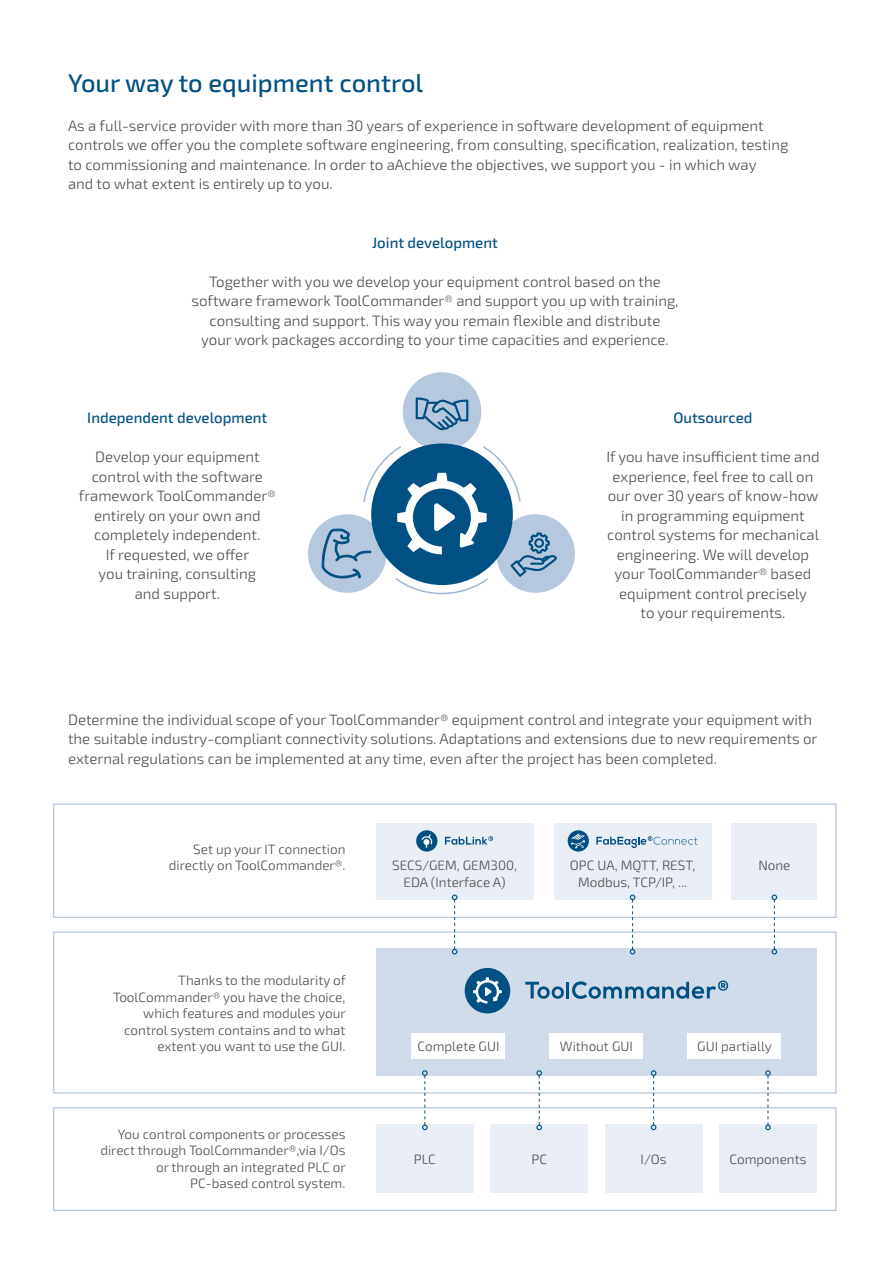
<style>
.page{position:relative;width:885px;height:1263px;background:#fff}
.page>*{position:absolute;margin:0;border:0;box-sizing:border-box;transform-origin:0 0}
.t1{font:500 25.5px "Sn T";color:#005083}
.t2{font:300 15px/19.5px "Sn T";color:#4a4a49;text-align:center}
.t3{font:500 15px "Sn T";color:#005083}
.t4{font:300 13.5px/16.5px "Sn T";color:#4a4a49;text-align:right}
</style>
<div class="page">
<svg style="left:300px;top:507px;width:94px;height:93px;fill:#b5c8dd"></svg>
<div style="left:293px;top:499px;width:108px;height:109px;border:15px solid #fff;border-radius:50%"></div>
<svg style="left:395px;top:365px;width:94px;height:93px;fill:#b5c8dd"></svg>
<div style="left:387px;top:357px;width:109px;height:109px;border:15px solid #fff;border-radius:50%"></div>
<svg style="left:488px;top:507px;width:94px;height:93px;fill:#b5c8dd"></svg>
<div style="left:481px;top:499px;width:108px;height:109px;border:15px solid #fff;border-radius:50%"></div>
<div style="left:371px;top:443px;width:142px;height:142px;background:#005083;border-radius:50%"></div>
<svg style="left:397px;top:473px;width:89px;height:81px"></svg>
<svg style="left:415px;top:397px;width:53px;height:33px;background:#7da3c1"></svg>
<svg style="left:509px;top:532px;width:49px;height:46px;background:#8cacc8"></svg>
<svg style="left:321px;top:528px;width:50px;height:51px;background:#91b0cb"></svg>
<div style="left:53px;top:804px;width:783px;height:114px;border:1px solid #a1bad4"></div>
<div style="left:53px;top:1107px;width:783px;height:104px;border:1px solid #a1bad4"></div>
<div style="left:53px;top:932px;width:783px;height:161px;border:1px solid #a1bad4"></div>
<div style="left:376px;top:949px;width:440px;height:127px;background:#d1dcea"></div>
<div style="left:376px;top:823px;width:157px;height:76px;background:#e9edf5"></div>
<div style="left:554px;top:823px;width:157px;height:76px;background:#e9edf5"></div>
<div style="left:376px;top:1125px;width:97px;height:68px;background:#e9edf5"></div>
<div style="left:490px;top:1125px;width:98px;height:68px;background:#e9edf5"></div>
<div style="left:604px;top:1125px;width:98px;height:68px;background:#e9edf5"></div>
<div style="left:719px;top:1125px;width:97px;height:68px;background:#e9edf5"></div>
<div style="left:464px;top:968px;width:46px;height:45px;background:#005083;border-radius:50%"></div>
<svg style="left:525px;top:982px;width:39px;height:17px"></svg>
<hr style="left:566px;top:982px;width:3px;height:16px;background:#005083">
<svg style="left:572px;top:980px;width:156px;height:19px"></svg>
<svg style="left:473px;top:977px;width:28px;height:26px"></svg>
<svg style="left:452px;top:894px;width:5px;height:60px"></svg>
<svg style="left:422px;top:1070px;width:5px;height:60px"></svg>
<svg style="left:536px;top:1070px;width:6px;height:60px"></svg>
<svg style="left:650px;top:1070px;width:6px;height:60px"></svg>
<svg style="left:765px;top:1070px;width:5px;height:60px"></svg>
<svg style="left:629px;top:894px;width:6px;height:60px"></svg>
<div style="left:731px;top:823px;width:85px;height:76px;background:#e9edf5"></div>
<svg style="left:771px;top:894px;width:6px;height:60px"></svg>
<div style="left:411px;top:1034px;width:94px;height:25px;background:#fff"></div>
<div style="left:549px;top:1034px;width:94px;height:25px;background:#fff"></div>
<div style="left:687px;top:1034px;width:94px;height:25px;background:#fff"></div>
<div style="left:416px;top:830px;width:21px;height:21px;background:#005083;border-radius:50%"></div>
<svg style="left:445px;top:836px;width:48px;height:9px"></svg>
<svg style="left:421px;top:834px;width:11px;height:11px"></svg>
<svg style="left:567px;top:830px;width:22px;height:21px"></svg>
<svg style="left:571px;top:833px;width:14px;height:15px"></svg>
<svg style="left:596px;top:836px;width:101px;height:12px"></svg>
<h1 class="t1" style="left:68px;top:68px;width:357px">Your way to equipment control</h1>
<p class="t2" style="left:68px;top:116px;width:721px;text-align:left">As a full-service provider with more than 30 years of experience in software development of equipment controls we offer you the complete software engineering, from consulting, specification, realization, testing to commissioning and maintenance. In order to aAchieve the objectives, we support you - in which way<br>and to what extent is entirely up to you.</p>
<p class="t3" style="left:372px;top:234px;width:127px">Joint development</p>
<p class="t2" style="left:191px;top:272px;width:488px">Together with you we develop your equipment control based on the software framework ToolCommander® and support you up with training, consulting and support. This way you remain flexible and distribute<br>your work packages according to your time capacities and experience.</p>
<p class="t3" style="left:87px;top:409px;width:181px">Independent development</p>
<p class="t2" style="left:79px;top:448px;width:198px">Develop your equipment control with the software framework ToolCommander® entirely on your own and completely independent.<br>If requested, we offer<br>you training, consulting<br>and support.</p>
<p class="t3" style="left:673px;top:409px;width:81px">Outsourced</p>
<p class="t2" style="left:606px;top:448px;width:215px">If you have insufficient time and experience, feel free to call on our over 30 years of know-how in programming equipment control systems for mechanical engineering. We will develop your ToolCommander® based equipment control precisely<br>to your requirements.</p>
<p class="t2" style="left:68px;top:710px;width:750px;text-align:left">Determine the individual scope of your ToolCommander® equipment control and integrate your equipment with the suitable industry-compliant connectivity solutions. Adaptations and extensions due to new requirements or external regulations can be implemented at any time, even after the project has been completed.</p>
<p class="t4" style="left:169px;top:841px;width:178px">Set up your IT connection directly on ToolCommander®.</p>
<p class="t4" style="left:113px;top:972px;width:234px">Thanks to the modularity of<br>ToolCommander® you have the choice, which features and modules your control system contains and to what extent you want to use the GUI.</p>
<p class="t4" style="left:100px;top:1126px;width:247px">You control components or processes direct through ToolCommander®,via I/Os or through an integrated PLC or PC-based control system.</p>
<p class="t4" style="left:392px;top:857px;width:126px;text-align:center">SECS/GEM, GEM300,<br>EDA (Interface A)</p>
<p class="t4" style="left:569px;top:857px;width:127px;text-align:center">OPC UA, MQTT, REST,<br>Modbus, TCP/IP, ...</p>
<p class="t4" style="left:758px;top:857px;width:34px">None</p>
<p class="t4" style="left:417px;top:1038px;width:84px">Complete GUI</p>
<p class="t4" style="left:560px;top:1038px;width:74px">Without GUI</p>
<p class="t4" style="left:697px;top:1038px;width:76px">GUI partially</p>
<p class="t4" style="left:413px;top:1151px;width:24px">PLC</p>
<p class="t4" style="left:531px;top:1151px;width:17px">PC</p>
<p class="t4" style="left:640px;top:1151px;width:27px">I/Os</p>
<p class="t4" style="left:729px;top:1151px;width:79px">Components</p>
</div>
